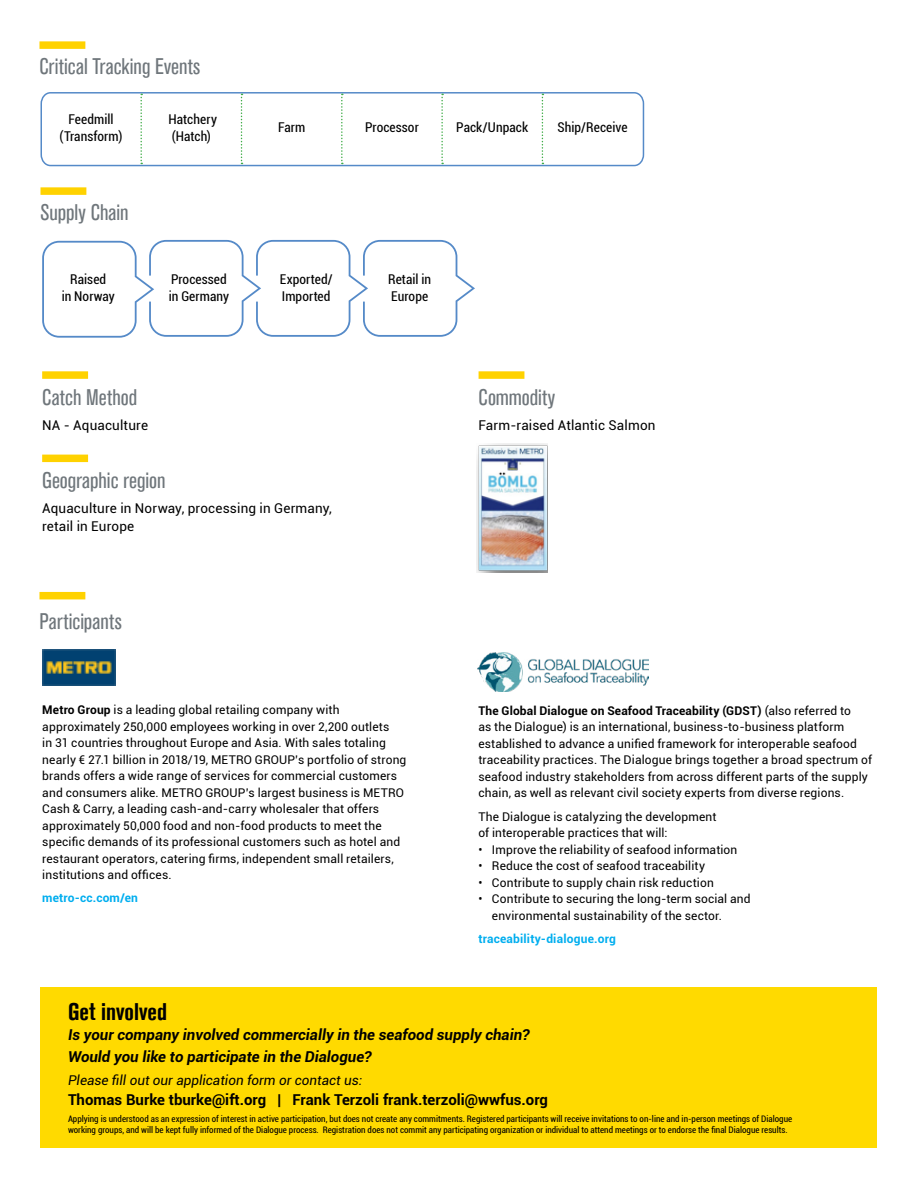
<style>
.page{position:relative;width:918px;height:1188px;background:#fff}
.page>*{position:absolute;margin:0;border:0;box-sizing:border-box;transform-origin:0 0}
.t1{font:700 condensed 24px "Akzidenz Grotesk BE";color:#000}
.subhead_rule_column{font:condensed 22.5px "Akzidenz Grotesk BE";color:#6f767b}
.t2{font:italic 700 15px/22.5px "Roboto";color:#000}
.t3{font:700 15px "Roboto";color:#000}
.chart_box_text{font:condensed 13.5px/16.5px "Roboto";letter-spacing:.005em;color:#000}
.body_copy{font:13.5px/18px "Roboto";letter-spacing:.01em;color:#000}
.t4{font:italic 13.5px "Roboto";color:#000}
.participants_copy{font:12px/16.5px "Roboto";letter-spacing:.01em;color:#000}
.participants_copy-2{font:700 12px "Roboto";letter-spacing:.015em;color:#00aeef}
.t5{font:condensed 9px/10.5px "Roboto";color:#000}
.s1{font-weight:700}
</style>
<div class="page">
<div style="left:42px;top:371px;width:46px;height:8px;background:#ffd200"></div>
<div style="left:42px;top:455px;width:46px;height:7px;background:#ffd200"></div>
<div style="left:479px;top:371px;width:45px;height:8px;background:#ffd200"></div>
<svg style="left:42px;top:240px;width:433px;height:98px"></svg>
<img style="left:42px;top:650px;width:74px;height:36px">
<div style="left:39px;top:592px;width:46px;height:7px;background:#ffd200"></div>
<div style="left:39px;top:41px;width:46px;height:8px;background:#ffd200"></div>
<div style="left:40px;top:987px;width:838px;height:161px;background:#ffda00"></div>
<img style="left:477px;top:653px;width:172px;height:38px">
<img style="left:477px;top:444px;width:71px;height:128px">
<div style="left:40px;top:187px;width:46px;height:8px;background:#ffd200"></div>
<svg style="left:40px;top:92px;width:605px;height:75px"></svg>
<svg style="left:140px;top:94px;width:2px;height:70px"></svg>
<svg style="left:241px;top:94px;width:2px;height:70px"></svg>
<svg style="left:341px;top:94px;width:2px;height:70px"></svg>
<svg style="left:441px;top:94px;width:2px;height:70px"></svg>
<svg style="left:542px;top:94px;width:1px;height:70px"></svg>
<h2 class="subhead_rule_column" style="left:39px;top:53px;width:162px">Critical Tracking Events</h2>
<p class="chart_box_text" style="left:68px;top:111px;width:47px">Feedmill</p>
<p class="chart_box_text" style="left:60px;top:127px;width:64px">(Transform)</p>
<p class="subhead_rule_column" style="left:40px;top:199px;width:90px">Supply Chain</p>
<p class="chart_box_text" style="left:169px;top:111px;width:50px">Hatchery</p>
<p class="chart_box_text" style="left:172px;top:127px;width:41px">(Hatch)</p>
<p class="chart_box_text" style="left:278px;top:119px;width:29px">Farm</p>
<p class="chart_box_text" style="left:365px;top:119px;width:55px">Processor</p>
<p class="chart_box_text" style="left:456px;top:119px;width:74px">Pack/Unpack</p>
<p class="chart_box_text" style="left:558px;top:119px;width:72px">Ship/Receive</p>
<p class="chart_box_text" style="left:62px;top:271px;width:55px;text-align:center">Raised<br>in Norway</p>
<p class="chart_box_text" style="left:169px;top:271px;width:62px">Processed in Germany</p>
<p class="chart_box_text" style="left:280px;top:271px;width:54px">Exported/<br>Imported</p>
<p class="chart_box_text" style="left:388px;top:271px;width:45px">Retail in<br>Europe</p>
<p class="subhead_rule_column" style="left:42px;top:385px;width:97px">Catch Method</p>
<p class="body_copy" style="left:42px;top:416px;width:107px">NA - Aquaculture</p>
<p class="subhead_rule_column" style="left:42px;top:468px;width:125px">Geographic region</p>
<p class="body_copy" style="left:42px;top:499px;width:291px">Aquaculture in Norway, processing in Germany, retail in Europe</p>
<h2 class="subhead_rule_column" style="left:39px;top:608px;width:84px">Participants</h2>
<p class="participants_copy" style="left:42px;top:701px;width:366px"><span class="s1">Metro Group</span> is a leading global retailing company with approximately 250,000 employees working in over 2,200 outlets<br>in 31 countries throughout Europe and Asia. With sales totaling nearly € 27.1 billion in 2018/19, METRO GROUP’s portfolio of strong brands offers a wide range of services for commercial customers and consumers alike. METRO GROUP’s largest business is METRO Cash &amp; Carry, a leading cash-and-carry wholesaler that offers approximately 50,000 food and non-food products to meet the specific demands of its professional customers such as hotel and restaurant operators, catering firms, independent small retailers, institutions and offices.</p>
<p class="participants_copy-2" style="left:42px;top:890px;width:97px">metro-cc.com/en</p>
<p class="subhead_rule_column" style="left:479px;top:385px;width:78px">Commodity</p>
<p class="body_copy" style="left:479px;top:416px;width:179px">Farm-raised Atlantic Salmon</p>
<p class="participants_copy" style="left:478px;top:702px;width:395px"><span class="s1">The Global Dialogue on Seafood Traceability (GDST)</span> (also referred to<br>as the Dialogue) is an international, business-to-business platform established to advance a unified framework for interoperable seafood traceability practices. The Dialogue brings together a broad spectrum of seafood industry stakeholders from across different parts of the supply chain, as well as relevant civil society experts from diverse regions.</p>
<p class="participants_copy" style="left:478px;top:808px;width:240px">The Dialogue is catalyzing the development of interoperable practices that will:</p>
<p class="participants_copy" style="left:478px;top:841px;width:261px">• Improve the reliability of seafood information</p>
<p class="participants_copy" style="left:478px;top:857px;width:228px">• Reduce the cost of seafood traceability</p>
<p class="participants_copy" style="left:478px;top:874px;width:237px">• Contribute to supply chain risk reduction</p>
<p class="participants_copy" style="left:492px;top:890px;width:260px;text-indent:-14px">• Contribute to securing the long-term social and environmental sustainability of the sector.</p>
<p class="participants_copy-2" style="left:478px;top:930px;width:139px">traceability-dialogue.org</p>
<h1 class="t1" style="left:68px;top:998px;width:100px">Get involved</h1>
<p class="t2" style="left:68px;top:1023px;width:463px">Is your company involved commercially in the seafood supply chain?<br>Would you like to participate in the Dialogue?</p>
<p class="t4" style="left:68px;top:1071px;width:296px">Please fill out our application form or contact us:</p>
<p class="t3" style="left:68px;top:1089px;width:482px">Thomas Burke tburke@ift.org | Frank Terzoli frank.terzoli@wwfus.org</p>
<p class="t5" style="left:68px;top:1113px;width:726px">Applying is understood as an expression of interest in active participation, but does not create any commitments. Registered participants will receive invitations to on-line and in-person meetings of Dialogue working groups, and will be kept fully informed of the Dialogue process. Registration does not commit any participating organization or individual to attend meetings or to endorse the final Dialogue results.</p>
</div>
